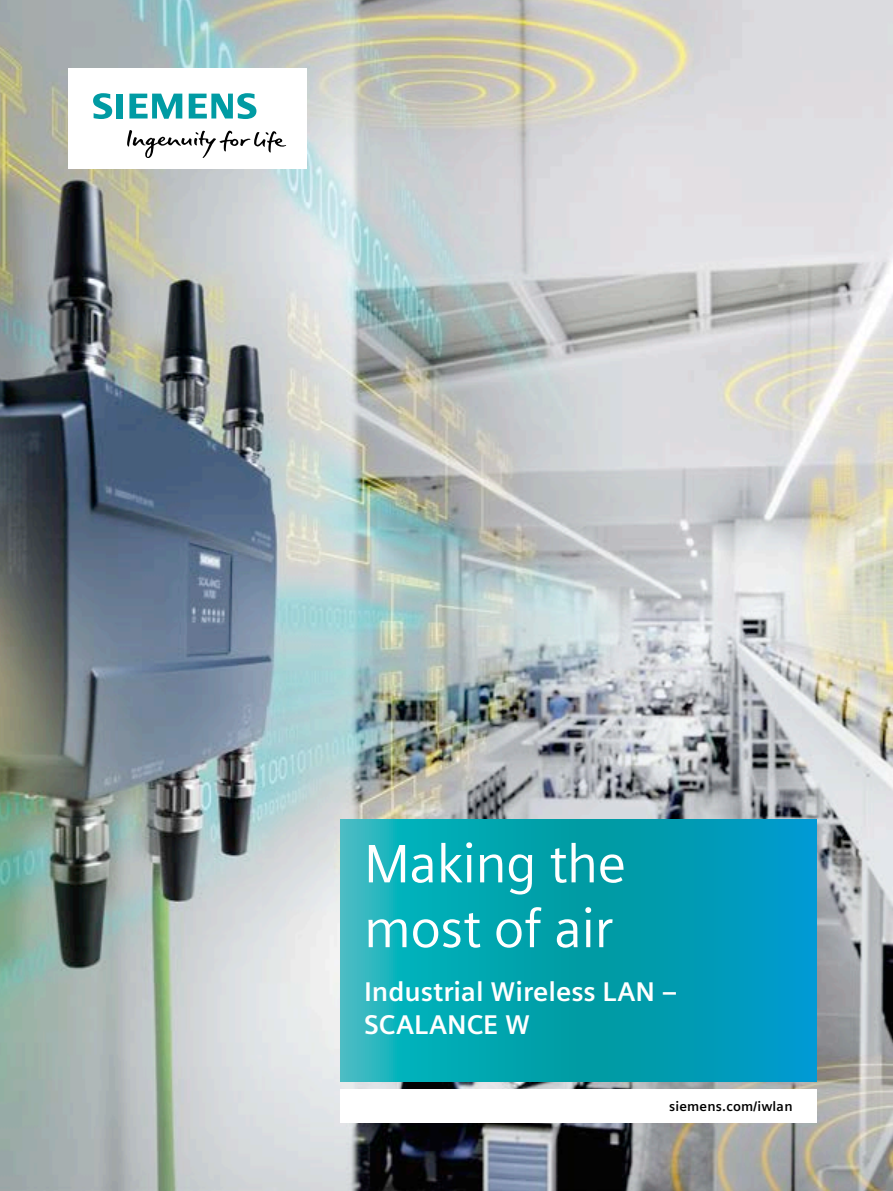
<style>
.page{position:relative;width:893px;height:1191px;background:#fff}
.page>*{position:absolute;margin:0;border:0;box-sizing:border-box;transform-origin:0 0}
.t1{font:54px/64.8px "Siemens Sans Global";letter-spacing:-.01em;color:#fff}
.t2{font:700 27px/32.4px "Siemens Sans Global";color:#fff}
.t3{font:700 13.5px "Siemens Sans Global";letter-spacing:.015em;color:#000}
</style>
<div class="page">
<img style="left:0;top:0;width:893px;height:1191px">
<div style="left:340px;top:1089px;width:476px;height:34px;background:#fff"></div>
<svg style="left:340px;top:819px;width:476px;height:262px;background:#05a2b5"></svg>
<div style="left:68px;top:68px;width:238px;height:101px;background:#fff"></div>
<svg style="left:127px;top:130px;width:159px;height:28px"></svg>
<svg style="left:93px;top:93px;width:30px;height:26px"></svg>
<svg style="left:129px;top:94px;width:53px;height:25px"></svg>
<svg style="left:189px;top:93px;width:67px;height:26px"></svg>
<h1 class="t1" style="left:364px;top:833px;width:264px">Making the most of air</h1>
<p class="t2" style="left:364px;top:975px;width:315px">Industrial Wireless LAN –<br>SCALANCE W</p>
<p class="t3" style="left:669px;top:1098px;width:125px">siemens.com/iwlan</p>
</div>
